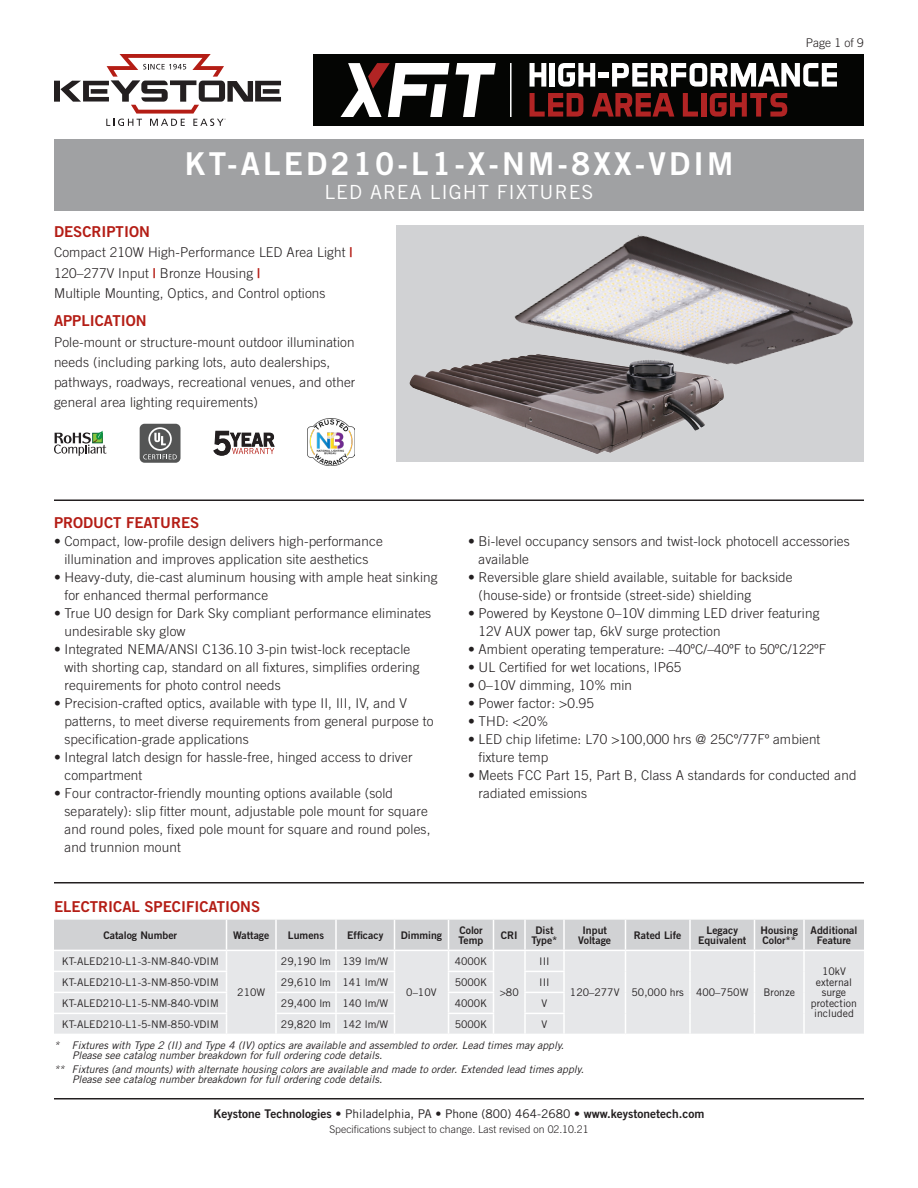
<style>
.page{position:relative;width:918px;height:1188px;background:#fff}
.page>*{position:absolute;margin:0;border:0;box-sizing:border-box;transform-origin:0 0}
.Title_Instruction{font:31.5px "Trade Gothic Bold Two";letter-spacing:.1em;color:#fff}
.SubTitle{font:19.5px "Trade Gothic";letter-spacing:.05em;color:#fff}
.Heading_01{font:15px "Trade Gothic Bold Two";color:#b41d15}
.Text_After_Descripti{font:300 13.5px/18px "Trade Gothic";letter-spacing:.01em;color:#231f20}
.t1{font:12px "Trade Gothic Bold Two";color:#231f20}
.Page{font:300 12px "Trade Gothic";color:#231f20}
.Table_Footnote{font:italic 10.5px/10.5px "Trade Gothic";color:#231f20}
.Table_Text{font:10.5px/10.5px "Trade Gothic";color:#231f20;text-align:center}
.Table_Header{font:10.5px/10.5px "Trade Gothic Bold Two";color:#231f20;text-align:center}
.Rev{font:300 10.5px "Trade Gothic";color:#231f20}
.s1{font-family:"Trade Gothic Bold Two";font-weight:400;color:#b41d15}
.s2{font-family:"Trade Gothic"}
</style>
<div class="page">
<hr style="left:54px;top:1098px;width:810px;height:2px;background:#231f20">
<svg style="left:54px;top:919px;width:810px;height:115px;background:#e2e3e4"></svg>
<hr style="left:803px;top:1013px;width:2px;height:21px;background:#fff">
<hr style="left:54px;top:882px;width:810px;height:2px;background:#231f20">
<hr style="left:54px;top:500px;width:810px;height:1px;background:#231f20">
<svg style="left:54px;top:54px;width:227px;height:72px"></svg>
<div style="left:396px;top:225px;width:468px;height:237px;background:#d1d2d4"></div>
<div style="left:314px;top:54px;width:550px;height:72px;background:#040503"></div>
<svg style="left:341px;top:63px;width:155px;height:54px"></svg>
<svg style="left:530px;top:63px;width:16px;height:24px"></svg>
<div style="left:550px;top:63px;width:5px;height:24px;background:#fff"></div>
<svg style="left:558px;top:63px;width:37px;height:24px"></svg>
<div style="left:599px;top:72px;width:10px;height:5px;background:#fff"></div>
<svg style="left:612px;top:63px;width:225px;height:24px"></svg>
<svg style="left:530px;top:93px;width:53px;height:24px"></svg>
<svg style="left:592px;top:93px;width:82px;height:24px"></svg>
<svg style="left:683px;top:93px;width:15px;height:24px"></svg>
<div style="left:701px;top:93px;width:5px;height:24px;background:#b12424"></div>
<svg style="left:710px;top:93px;width:77px;height:24px"></svg>
<hr style="left:510px;top:63px;width:2px;height:54px;background:#fff">
<div style="left:54px;top:140px;width:810px;height:72px;background:#a0a1a3"></div>
<img style="left:409px;top:359px;width:296px;height:95px">
<img style="left:502px;top:211px;width:357px;height:206px">
<svg style="left:213px;top:431px;width:62px;height:25px"></svg>
<svg style="left:54px;top:431px;width:53px;height:25px"></svg>
<div style="left:140px;top:424px;width:41px;height:39px;background:#545555;border-radius:5px"></div>
<svg style="left:148px;top:427px;width:24px;height:24px"></svg>
<svg style="left:150px;top:429px;width:20px;height:20px"></svg>
<svg style="left:154px;top:433px;width:12px;height:12px"></svg>
<svg style="left:143px;top:454px;width:34px;height:5px"></svg>
<img style="left:308px;top:418px;width:47px;height:47px">
<p class="Title_Instruction" style="left:185px;top:144px;width:550px">KT-ALED210-L1-X-NM-8XX-VDIM</p>
<p class="SubTitle" style="left:325px;top:180px;width:271px">LED AREA LIGHT FIXTURES</p>
<p class="Heading_01" style="left:54px;top:222px;width:97px">DESCRIPTION</p>
<p class="Text_After_Descripti" style="left:54px;top:242px;width:300px;line-height:20.2px">Compact 210W High-Performance LED Area Light <span class="s1">|<br></span>120–277V Input <span class="s1">|</span> Bronze Housing <span class="s1">|<br></span>Multiple Mounting, Optics, and Control options</p>
<p class="Heading_01" style="left:54px;top:312px;width:94px">APPLICATION</p>
<p class="Text_After_Descripti" style="left:54px;top:332px;width:303px;line-height:20.2px">Pole-mount or structure-mount outdoor illumination needs (including parking lots, auto dealerships, pathways, roadways, recreational venues, and other general area lighting requirements)</p>
<p class="Page" style="left:806px;top:36px;width:60px">Page 1 of 9</p>
<p class="Heading_01" style="left:54px;top:514px;width:147px">PRODUCT FEATURES</p>
<p class="Text_After_Descripti" style="left:54px;top:532px;width:330px;text-align:center">• Compact, low-profile design delivers high-performance illumination and improves application site aesthetics</p>
<p class="Text_After_Descripti" style="left:64px;top:568px;width:375px;text-indent:-10px">• Heavy-duty, die-cast aluminum housing with ample heat sinking for enhanced thermal performance</p>
<p class="Text_After_Descripti" style="left:64px;top:604px;width:368px;text-indent:-10px">• True U0 design for Dark Sky compliant performance eliminates undesirable sky glow</p>
<p class="Text_After_Descripti" style="left:64px;top:640px;width:357px;text-indent:-10px">• Integrated NEMA/ANSI C136.10 3-pin twist-lock receptacle with shorting cap, standard on all fixtures, simplifies ordering requirements for photo control needs</p>
<p class="Text_After_Descripti" style="left:64px;top:694px;width:371px;text-indent:-10px">• Precision-crafted optics, available with type II, III, IV, and V patterns, to meet diverse requirements from general purpose to specification-grade applications</p>
<p class="Text_After_Descripti" style="left:64px;top:748px;width:350px;text-indent:-10px">• Integral latch design for hassle-free, hinged access to driver compartment</p>
<p class="Text_After_Descripti" style="left:64px;top:784px;width:367px;text-indent:-10px">• Four contractor-friendly mounting options available (sold separately): slip fitter mount, adjustable pole mount for square and round poles, fixed pole mount for square and round poles, and trunnion mount</p>
<p class="Text_After_Descripti" style="left:478px;top:532px;width:373px;text-indent:-10px">• Bi-level occupancy sensors and twist-lock photocell accessories available</p>
<p class="Text_After_Descripti" style="left:478px;top:568px;width:316px;text-indent:-10px">• Reversible glare shield available, suitable for backside (house-side) or frontside (street-side) shielding</p>
<p class="Text_After_Descripti" style="left:478px;top:604px;width:342px;text-indent:-10px">• Powered by Keystone 0–10V dimming LED driver featuring<br>12V AUX power tap, 6kV surge protection</p>
<p class="Text_After_Descripti" style="left:468px;top:640px;width:360px">• Ambient operating temperature: –40ºC/–40ºF to 50ºC/122ºF</p>
<p class="Text_After_Descripti" style="left:468px;top:658px;width:215px">• UL Certified for wet locations, IP65</p>
<p class="Text_After_Descripti" style="left:468px;top:676px;width:166px">• 0–10V dimming, 10% min</p>
<p class="Text_After_Descripti" style="left:468px;top:694px;width:128px">• Power factor: &gt;0.95</p>
<p class="Text_After_Descripti" style="left:468px;top:712px;width:82px">• THD: &lt;20%</p>
<p class="Text_After_Descripti" style="left:478px;top:730px;width:343px;text-indent:-10px">• LED chip lifetime: L70 &gt;100,000 hrs @ 25Cº/77Fº ambient fixture temp</p>
<p class="Text_After_Descripti" style="left:478px;top:766px;width:380px;text-indent:-10px">• Meets FCC Part 15, Part B, Class A standards for conducted and radiated emissions</p>
<p class="Heading_01" style="left:54px;top:897px;width:208px">ELECTRICAL SPECIFICATIONS</p>
<p class="Table_Header" style="left:103px;top:930px;width:75px">Catalog Number</p>
<p class="Table_Header" style="left:233px;top:930px;width:38px">Wattage</p>
<p class="Table_Header" style="left:288px;top:930px;width:38px">Lumens</p>
<p class="Table_Header" style="left:347px;top:930px;width:38px">Efficacy</p>
<p class="Table_Header" style="left:401px;top:930px;width:43px">Dimming</p>
<p class="Table_Header" style="left:459px;top:924px;width:26px;text-align:left">Color<br>Temp</p>
<p class="Table_Header" style="left:501px;top:930px;width:18px">CRI</p>
<p class="Table_Header" style="left:531px;top:924px;width:28px">Dist<br>Type*</p>
<p class="Table_Header" style="left:578px;top:924px;width:34px">Input<br>Voltage</p>
<p class="Table_Header" style="left:634px;top:930px;width:49px">Rated Life</p>
<p class="Table_Header" style="left:698px;top:924px;width:50px">Legacy<br>Equivalent</p>
<p class="Table_Header" style="left:761px;top:924px;width:39px;text-align:left">Housing<br>Color**</p>
<p class="Table_Header" style="left:811px;top:924px;width:48px">Additional<br>Feature</p>
<p class="Table_Text" style="left:62px;top:956px;width:159px">KT-ALED210-L1-3-NM-840-VDIM</p>
<p class="Table_Text" style="left:237px;top:987px;width:29px">210W</p>
<p class="Table_Text" style="left:281px;top:956px;width:52px">29,190 lm</p>
<p class="Table_Text" style="left:342px;top:956px;width:47px">139 lm/W</p>
<p class="Table_Text" style="left:455px;top:956px;width:34px">4000K</p>
<p class="Table_Text" style="left:539px;top:956px;width:12px">III</p>
<p class="Table_Text" style="left:811px;top:966px;width:48px">10kV external surge protection included</p>
<p class="Table_Text" style="left:62px;top:977px;width:159px">KT-ALED210-L1-3-NM-850-VDIM</p>
<p class="Table_Text" style="left:281px;top:977px;width:52px">29,610 lm</p>
<p class="Table_Text" style="left:342px;top:977px;width:47px">141 lm/W</p>
<p class="Table_Text" style="left:455px;top:977px;width:34px">5000K</p>
<p class="Table_Text" style="left:539px;top:977px;width:12px">III</p>
<p class="Table_Text" style="left:62px;top:998px;width:159px">KT-ALED210-L1-5-NM-840-VDIM</p>
<p class="Table_Text" style="left:281px;top:998px;width:52px">29,400 lm</p>
<p class="Table_Text" style="left:342px;top:998px;width:47px">140 lm/W</p>
<p class="Table_Text" style="left:455px;top:998px;width:34px">4000K</p>
<p class="Table_Text" style="left:542px;top:998px;width:7px">V</p>
<p class="Table_Text" style="left:62px;top:1019px;width:159px">KT-ALED210-L1-5-NM-850-VDIM</p>
<p class="Table_Text" style="left:281px;top:1019px;width:52px">29,820 lm</p>
<p class="Table_Text" style="left:342px;top:1019px;width:47px">142 lm/W</p>
<p class="Table_Text" style="left:455px;top:1019px;width:34px">5000K</p>
<p class="Table_Text" style="left:542px;top:1019px;width:7px">V</p>
<p class="Table_Footnote" style="left:72px;top:1040px;width:494px;text-indent:-18px">* Fixtures with Type 2 (II) and Type 4 (IV) optics are available and assembled to order. Lead times may apply.<br>Please see catalog number breakdown for full ordering code details.</p>
<p class="Table_Footnote" style="left:72px;top:1064px;width:513px;text-indent:-18px">** Fixtures (and mounts) with alternate housing colors are available and made to order. Extended lead times apply.<br>Please see catalog number breakdown for full ordering code details.</p>
<p class="Table_Text" style="left:406px;top:987px;width:32px">0–10V</p>
<p class="Table_Text" style="left:500px;top:987px;width:21px">&gt;80</p>
<p class="Table_Text" style="left:570px;top:987px;width:51px">120–277V</p>
<p class="Table_Text" style="left:632px;top:987px;width:54px">50,000 hrs</p>
<p class="Table_Text" style="left:696px;top:987px;width:54px">400–750W</p>
<p class="Table_Text" style="left:764px;top:987px;width:33px">Bronze</p>
<p class="t1" style="left:214px;top:1106px;width:492px">Keystone Technologies <span class="s2">• Philadelphia, PA • Phone (800) 464-2680 •</span> www.keystonetech.com</p>
<p class="Rev" style="left:329px;top:1123px;width:261px">Specifications subject to change. Last revised on 02.10.21</p>
</div>
